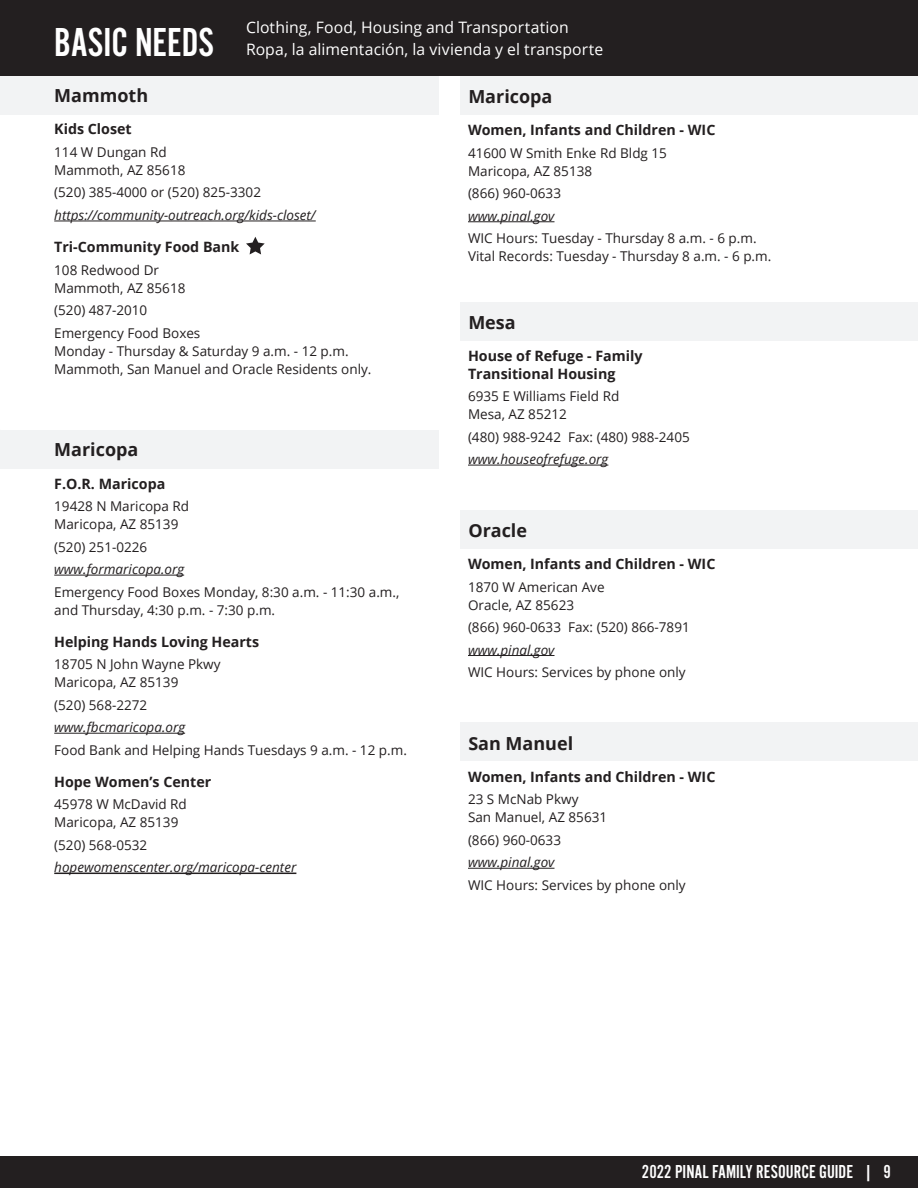
<style>
.page{position:relative;width:918px;height:1188px;background:#fff}
.page>*{position:absolute;margin:0;border:0;box-sizing:border-box;transform-origin:0 0}
.Section{font:42px "Alternate Got No 2 D";color:#fff}
.t1{font:19.5px "Alternate Got No 2 D";color:#fff}
.City{font:700 18px "Open Sans";color:#231f20}
.listing{font:700 18px "Open Sans";color:#231f20}
.t2{font:15.75px "Open Sans";letter-spacing:.005em;color:#fff}
.listing-2{font:700 14.25px/17.1px "Open Sans";color:#231f20}
.listing-3{font:13.5px/18px "Open Sans";color:#231f20}
.t3{font:italic 13.5px "Open Sans";color:#231f20}
.s1{font-style:italic}
</style>
<div class="page">
<div style="left:0;top:1156px;width:918px;height:32px;background:#231f20"></div>
<div style="left:0;top:76px;width:438px;height:39px;background:#f2f3f4"></div>
<div style="left:0;top:430px;width:438px;height:39px;background:#f2f3f4"></div>
<div style="left:460px;top:76px;width:458px;height:39px;background:#f2f3f4"></div>
<div style="left:460px;top:302px;width:458px;height:39px;background:#f2f3f4"></div>
<div style="left:0;top:0;width:918px;height:76px;background:#231f20"></div>
<div style="left:460px;top:510px;width:458px;height:39px;background:#f2f3f4"></div>
<div style="left:460px;top:723px;width:458px;height:38px;background:#f2f3f4"></div>
<hr style="left:54px;top:221px;width:262px;height:1px;background:#231f20">
<hr style="left:54px;top:575px;width:130px;height:1px;background:#231f20">
<hr style="left:54px;top:733px;width:131px;height:1px;background:#231f20">
<hr style="left:54px;top:873px;width:242px;height:1px;background:#231f20">
<hr style="left:468px;top:221px;width:86px;height:1px;background:#231f20">
<hr style="left:468px;top:465px;width:140px;height:1px;background:#231f20">
<hr style="left:468px;top:655px;width:86px;height:1px;background:#231f20">
<hr style="left:468px;top:868px;width:86px;height:1px;background:#231f20">
<svg style="left:246px;top:237px;width:19px;height:17px"></svg>
<p class="Section" style="left:54px;top:20px;width:162px">BASIC NEEDS</p>
<p class="t2" style="left:246px;top:16px;width:324px">Clothing, Food, Housing and Transportation</p>
<p class="t2" style="left:246px;top:39px;width:359px">Ropa, la alimentación, la vivienda y el transporte</p>
<p class="City" style="left:54px;top:83px;width:95px">Mammoth</p>
<p class="listing-2" style="left:54px;top:120px;width:79px">Kids Closet</p>
<p class="listing-3" style="left:54px;top:143px;width:133px">114 W Dungan Rd<br>Mammoth, AZ 85618</p>
<p class="listing-3" style="left:54px;top:183px;width:208px">(520) 385-4000 or (520) 825-3302</p>
<p class="t3" style="left:54px;top:206px;width:263px">https://community-outreach.org/kids-closet/</p>
<p class="listing-2" style="left:54px;top:238px;width:187px">Tri-Community Food Bank</p>
<p class="listing-3" style="left:54px;top:260px;width:133px">108 Redwood Dr<br>Mammoth, AZ 85618</p>
<p class="listing-3" style="left:54px;top:301px;width:95px">(520) 487-2010</p>
<p class="listing-3" style="left:54px;top:323px;width:148px">Emergency Food Boxes</p>
<p class="listing-3" style="left:54px;top:341px;width:296px">Monday - Thursday &amp; Saturday 9 a.m. - 12 p.m.</p>
<p class="listing-3" style="left:54px;top:359px;width:319px">Mammoth, San Manuel and Oracle Residents only.</p>
<p class="City" style="left:54px;top:437px;width:86px">Maricopa</p>
<p class="listing-2" style="left:54px;top:475px;width:113px">F.O.R. Maricopa</p>
<p class="listing-3" style="left:54px;top:497px;width:136px">19428 N Maricopa Rd<br>Maricopa, AZ 85139</p>
<p class="listing-3" style="left:54px;top:537px;width:95px">(520) 251-0226</p>
<p class="t3" style="left:54px;top:560px;width:131px">www.formaricopa.org</p>
<p class="listing-3" style="left:54px;top:582px;width:347px">Emergency Food Boxes Monday, 8:30 a.m. - 11:30 a.m.,</p>
<p class="listing-3" style="left:54px;top:600px;width:222px">and Thursday, 4:30 p.m. - 7:30 p.m.</p>
<p class="listing-2" style="left:54px;top:633px;width:206px">Helping Hands Loving Hearts</p>
<p class="listing-3" style="left:54px;top:655px;width:168px">18705 N John Wayne Pkwy<br>Maricopa, AZ 85139</p>
<p class="listing-3" style="left:54px;top:695px;width:95px">(520) 568-2272</p>
<p class="t3" style="left:54px;top:718px;width:132px">www.fbcmaricopa.org</p>
<p class="listing-3" style="left:54px;top:740px;width:354px">Food Bank and Helping Hands Tuesdays 9 a.m. - 12 p.m.</p>
<p class="listing-2" style="left:54px;top:773px;width:159px">Hope Women’s Center</p>
<p class="listing-3" style="left:54px;top:795px;width:134px">45978 W McDavid Rd<br>Maricopa, AZ 85139</p>
<p class="listing-3" style="left:54px;top:836px;width:95px">(520) 568-0532</p>
<p class="t3" style="left:54px;top:858px;width:244px">hopewomenscenter.org/maricopa-center</p>
<p class="City" style="left:468px;top:84px;width:86px">Maricopa</p>
<p class="listing-2" style="left:468px;top:121px;width:249px">Women, Infants and Children - WIC</p>
<p class="listing-3" style="left:468px;top:144px;width:200px">41600 W Smith Enke Rd Bldg 15<br>Maricopa, AZ 85138</p>
<p class="listing-3" style="left:468px;top:184px;width:95px">(866) 960-0633</p>
<p class="t3" style="left:468px;top:207px;width:88px">www.pinal.gov</p>
<p class="listing-3" style="left:468px;top:229px;width:290px">WIC Hours: Tuesday - Thursday 8 a.m. - 6 p.m.</p>
<p class="listing-3" style="left:468px;top:247px;width:305px">Vital Records: Tuesday - Thursday 8 a.m. - 6 p.m.</p>
<p class="listing" style="left:468px;top:310px;width:49px">Mesa</p>
<p class="listing-2" style="left:468px;top:347px;width:176px">House of Refuge - Family<br>Transitional Housing</p>
<p class="listing-3" style="left:468px;top:387px;width:153px">6935 E Williams Field Rd<br>Mesa, AZ 85212</p>
<p class="listing-3" style="left:468px;top:425px;width:223px;line-height:22.5px">(480) 988-9242 Fax: (480) 988-2405 <span class="s1">www.houseofrefuge.org</span></p>
<p class="City" style="left:468px;top:518px;width:60px">Oracle</p>
<p class="listing-2" style="left:468px;top:555px;width:249px">Women, Infants and Children - WIC</p>
<p class="listing-3" style="left:468px;top:577px;width:138px">1870 W American Ave<br>Oracle, AZ 85623</p>
<p class="listing-3" style="left:468px;top:618px;width:223px">(866) 960-0633 Fax: (520) 866-7891</p>
<p class="t3" style="left:468px;top:640px;width:88px">www.pinal.gov</p>
<p class="listing-3" style="left:468px;top:663px;width:219px">WIC Hours: Services by phone only</p>
<p class="City" style="left:468px;top:731px;width:106px">San Manuel</p>
<p class="listing-2" style="left:468px;top:768px;width:249px">Women, Infants and Children - WIC</p>
<p class="listing-3" style="left:468px;top:790px;width:141px">23 S McNab Pkwy<br>San Manuel, AZ 85631</p>
<p class="listing-3" style="left:468px;top:830px;width:95px">(866) 960-0633</p>
<p class="t3" style="left:468px;top:853px;width:88px">www.pinal.gov</p>
<p class="listing-3" style="left:468px;top:875px;width:219px">WIC Hours: Services by phone only</p>
<h2 class="t1" style="left:642px;top:1162px;width:251px">2022 PINAL FAMILY RESOURCE GUIDE | 9</h2>
</div>
